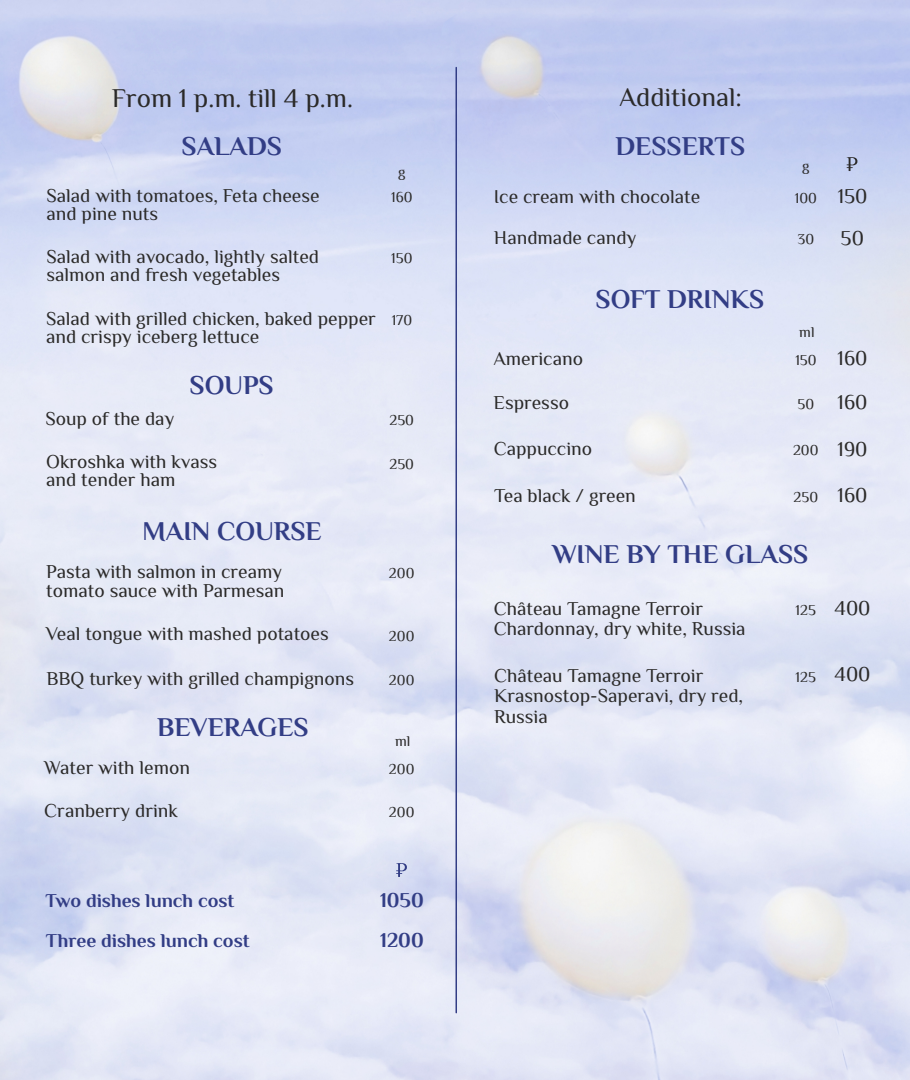
<style>
.page{position:relative;width:910px;height:1080px;background:#fff}
.page>*{position:absolute;margin:0;border:0;box-sizing:border-box;transform-origin:0 0}
.t1{font:700 27px "Philosopher";color:#323d85}
.t2{font:27px "Philosopher";color:#2b2a29}
.t3{font:21px/44.5px "Philosopher";color:#2b2a29}
.t4{font:700 21px "Philosopher";color:#323d85}
.t5{font:19.5px/20.4px "Philosopher";color:#2b2a29}
.t6{font:700 19.5px "Philosopher";color:#323d85}
.t7{font:15px "Philosopher";color:#2b2a29}
.s1{font-size:21px}
</style>
<div class="page">
<img style="left:0;top:0;width:910px;height:1080px">
<svg style="left:847px;top:157px;width:10px;height:14px"></svg>
<svg style="left:396px;top:863px;width:11px;height:14px"></svg>
<hr style="left:455px;top:68px;width:2px;height:945px;background:#323d85">
<h1 class="t2" style="left:112px;top:84px;width:242px">From 1 p.m. till 4 p.m.</h1>
<h1 class="t1" style="left:182px;top:132px;width:102px">SALADS</h1>
<p class="t7" style="left:398px;top:164px;width:9px">g</p>
<p class="t5" style="left:46px;top:187px;width:275px;line-height:17.9px">Salad with tomatoes, Feta cheese and pine nuts</p>
<p class="t5" style="left:46px;top:248px;width:274px;line-height:17.9px">Salad with avocado, lightly salted salmon and fresh vegetables</p>
<p class="t7" style="left:391px;top:250px;width:23px">150</p>
<p class="t5" style="left:46px;top:310px;width:331px;line-height:17.9px">Salad with grilled chicken, baked pepper and crispy iceberg lettuce</p>
<p class="t7" style="left:392px;top:312px;width:22px">170</p>
<p class="t7" style="left:391px;top:189px;width:23px">160</p>
<h1 class="t1" style="left:190px;top:370px;width:86px">SOUPS</h1>
<p class="t5" style="left:45px;top:408px;width:131px">Soup of the day</p>
<p class="t7" style="left:389px;top:412px;width:26px">250</p>
<p class="t5" style="left:46px;top:453px;width:173px;line-height:17.7px">Okroshka with kvass and tender ham</p>
<p class="t7" style="left:389px;top:456px;width:26px">250</p>
<h1 class="t1" style="left:143px;top:516px;width:181px">MAIN COURSE</h1>
<p class="t5" style="left:46px;top:563px;width:240px;line-height:18.9px">Pasta with salmon in creamy tomato sauce with Parmesan</p>
<p class="t7" style="left:389px;top:565px;width:27px">200</p>
<p class="t5" style="left:46px;top:624px;width:284px">Veal tongue with mashed potatoes</p>
<p class="t7" style="left:389px;top:628px;width:27px">200</p>
<p class="t5" style="left:46px;top:669px;width:309px">BBQ turkey with grilled champignons</p>
<p class="t7" style="left:389px;top:672px;width:27px">200</p>
<h1 class="t1" style="left:157px;top:713px;width:153px">BEVERAGES</h1>
<p class="t5" style="left:44px;top:758px;width:147px">Water with lemon</p>
<p class="t7" style="left:395px;top:733px;width:17px">ml</p>
<p class="t7" style="left:389px;top:762px;width:27px">200</p>
<p class="t5" style="left:44px;top:800px;width:135px">Cranberry drink</p>
<p class="t7" style="left:389px;top:805px;width:27px">200</p>
<p class="t6" style="left:46px;top:890px;width:190px">Two dishes lunch cost</p>
<p class="t4" style="left:380px;top:888px;width:45px">1050</p>
<p class="t6" style="left:46px;top:931px;width:205px">Three dishes lunch cost</p>
<p class="t4" style="left:380px;top:929px;width:45px">1200</p>
<h1 class="t2" style="left:619px;top:83px;width:124px">Additional:</h1>
<h1 class="t1" style="left:615px;top:132px;width:131px">DESSERTS</h1>
<p class="t7" style="left:802px;top:158px;width:9px">g</p>
<p class="t5" style="left:494px;top:187px;width:208px">Ice cream with chocolate</p>
<p class="t7" style="left:795px;top:190px;width:74px">100 <span class="s1">150</span></p>
<p class="t5" style="left:494px;top:228px;width:144px">Handmade candy</p>
<p class="t7" style="left:797px;top:231px;width:18px">30</p>
<p class="t3" style="left:841px;top:216px;width:25px">50</p>
<h1 class="t1" style="left:595px;top:285px;width:170px">SOFT DRINKS</h1>
<p class="t7" style="left:799px;top:324px;width:17px">ml</p>
<p class="t5" style="left:494px;top:348px;width:91px">Americano</p>
<p class="t7" style="left:795px;top:352px;width:23px">150</p>
<p class="t5" style="left:494px;top:392px;width:77px">Espresso</p>
<p class="t7" style="left:797px;top:396px;width:18px">50</p>
<p class="t5" style="left:494px;top:439px;width:100px">Cappuccino</p>
<p class="t7" style="left:793px;top:443px;width:27px">200</p>
<p class="t3" style="left:838px;top:336px;width:31px">160<br>160</p>
<p class="t3" style="left:838px;top:427px;width:31px">190</p>
<p class="t5" style="left:494px;top:485px;width:143px">Tea black / green</p>
<p class="t7" style="left:793px;top:489px;width:76px">250 <span class="s1">160</span></p>
<h1 class="t1" style="left:552px;top:540px;width:257px">WINE BY THE GLASS</h1>
<p class="t5" style="left:494px;top:599px;width:253px">Château Tamagne Terroir<br>Chardonnay, dry white, Russia</p>
<p class="t7" style="left:796px;top:602px;width:76px">125 <span class="s1">400</span></p>
<p class="t7" style="left:796px;top:669px;width:76px">125 <span class="s1">400</span></p>
<p class="t5" style="left:494px;top:665px;width:251px">Château Tamagne Terroir<br>Krasnostop-Saperavi, dry red,<br>Russia</p>
</div>
